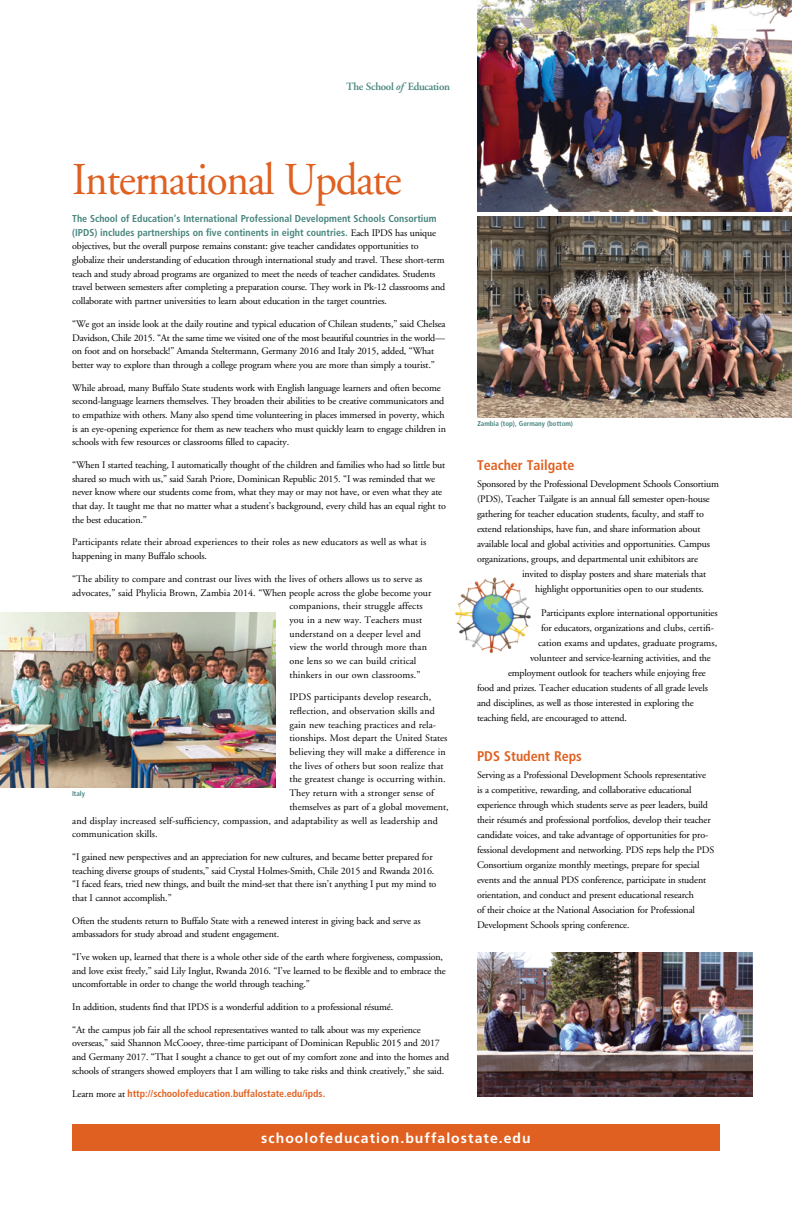
<style>
.page{position:relative;width:792px;height:1224px;background:#fff}
.page>*{position:absolute;margin:0;border:0;box-sizing:border-box;transform-origin:0 0}
.A__Headline__serif_4{font:45.5px "Adobe Garamond";letter-spacing:-.03em;color:#df6020;scale:.95 1}
.t1{font:700 14px "Frutiger";letter-spacing:.075em;color:#fff}
.N__Subheads{font:700 condensed 14px "Frutiger";color:#df6020}
.t2{font:600 11px "Adobe Garamond";letter-spacing:-.025em;color:#47857d}
.D__Body_copy{font:10px/13.7px "Adobe Garamond";letter-spacing:-.015em;color:#000}
.E__Intro_body_copy{font:10px/13.7px "Adobe Garamond";letter-spacing:-.015em;color:#000}
.D__Body_copy-2{font:10px "Adobe Garamond";letter-spacing:.01em;color:#000}
.D__Body_copy-3{font:700 condensed 10px "Frutiger";color:#df6020}
.E__Intro_body_copy-2{font:700 condensed 7px "Frutiger";color:#47857d}
.s1{font-style:italic}
.s2{font-family:"Frutiger";font-weight:700;font-stretch:condensed;color:#47857d}
.s3{font-family:"Adobe Garamond";font-weight:400;font-stretch:normal;color:#000}
</style>
<div class="page">
<img style="left:477px;top:216px;width:315px;height:202px">
<img style="left:477px;top:0;width:315px;height:212px">
<div style="left:72px;top:1124px;width:648px;height:27px;background:#df6020"></div>
<img style="left:0;top:612px;width:276px;height:176px">
<img style="left:477px;top:953px;width:276px;height:144px">
<img style="left:453px;top:575px;width:79px;height:79px;border-radius:40px">
<p class="t2" style="left:346px;top:81px;width:105px">The School <span class="s1">of</span> Education</p>
<p class="A__Headline__serif_4" style="left:72px;top:155px;width:349px">International Update</p>
<p class="E__Intro_body_copy" style="left:72px;top:212px;width:375px"><span class="s2">The School of Education’s International Professional Development Schools Consortium (IPDS) includes partnerships on five continents in eight countries.</span> Each IPDS has unique objectives, but the overall purpose remains constant: give teacher candidates opportunities to globalize their understanding of education through international study and travel. These short-term teach and study abroad programs are organized to meet the needs of teacher candidates. Students travel between semesters after completing a preparation course. They work in Pk-12 classrooms and collaborate with partner universities to learn about education in the target countries.</p>
<p class="D__Body_copy" style="left:72px;top:317px;width:375px">“We got an inside look at the daily routine and typical education of Chilean students,” said Chelsea Davidson, Chile 2015. “At the same time we visited one of the most beautiful countries in the world— on foot and on horseback!” Amanda Steltermann, Germany 2016 and Italy 2015, added, “What better way to explore than through a college program where you are more than simply a tourist.”</p>
<p class="D__Body_copy" style="left:72px;top:381px;width:375px">While abroad, many Buffalo State students work with English language learners and often become second-language learners themselves. They broaden their abilities to be creative communicators and to empathize with others. Many also spend time volunteering in places immersed in poverty, which is an eye-opening experience for them as new teachers who must quickly learn to engage children in schools with few resources or classrooms filled to capacity.</p>
<p class="D__Body_copy" style="left:72px;top:458px;width:375px">“When I started teaching, I automatically thought of the children and families who had so little but shared so much with us,” said Sarah Priore, Dominican Republic 2015. “I was reminded that we never know where our students come from, what they may or may not have, or even what they ate that day. It taught me that no matter what a student’s background, every child has an equal right to the best education.”</p>
<p class="D__Body_copy" style="left:72px;top:536px;width:356px">Participants relate their abroad experiences to their roles as new educators as well as what is happening in many Buffalo schools.</p>
<p class="D__Body_copy" style="left:72px;top:572px;width:352px">“The ability to compare and contrast our lives with the lives of others allows us to serve as</p>
<p class="D__Body_copy" style="left:72px;top:586px;width:361px">advocates,” said Phylicia Brown, Zambia 2014. “When people across the globe become your</p>
<p class="D__Body_copy-2" style="left:290px;top:601px;width:135px">companions, their struggle affects</p>
<p class="D__Body_copy-2" style="left:290px;top:614px;width:134px">you in a new way. Teachers must</p>
<p class="D__Body_copy-2" style="left:290px;top:628px;width:133px">understand on a deeper level and</p>
<p class="D__Body_copy-2" style="left:290px;top:642px;width:139px">view the world through more than</p>
<p class="D__Body_copy-2" style="left:290px;top:655px;width:128px">one lens so we can build critical</p>
<p class="D__Body_copy-2" style="left:290px;top:669px;width:132px">thinkers in our own classrooms.”</p>
<p class="D__Body_copy-2" style="left:290px;top:692px;width:143px">IPDS participants develop research,</p>
<p class="D__Body_copy-2" style="left:290px;top:706px;width:147px">reflection, and observation skills and</p>
<p class="D__Body_copy-2" style="left:290px;top:719px;width:148px">gain new teaching practices and rela-</p>
<p class="D__Body_copy" style="left:290px;top:732px;width:159px">tionships. Most depart the United States</p>
<p class="D__Body_copy-2" style="left:290px;top:747px;width:158px">believing they will make a difference in</p>
<p class="D__Body_copy-2" style="left:290px;top:760px;width:156px">the lives of others but soon realize that</p>
<p class="D__Body_copy-2" style="left:290px;top:774px;width:158px">the greatest change is occurring within.</p>
<p class="D__Body_copy-2" style="left:290px;top:788px;width:146px">They return with a stronger sense of</p>
<p class="D__Body_copy" style="left:290px;top:800px;width:161px">themselves as part of a global movement,</p>
<p class="D__Body_copy-2" style="left:72px;top:815px;width:367px">and display increased self-sufficiency, compassion, and adaptability as well as leadership and</p>
<p class="D__Body_copy" style="left:72px;top:827px;width:87px">communication skills.</p>
<p class="D__Body_copy" style="left:72px;top:850px;width:366px">“I gained new perspectives and an appreciation for new cultures, and became better prepared for teaching diverse groups of students,” said Crystal Holmes-Smith, Chile 2015 and Rwanda 2016. “I faced fears, tried new things, and built the mind-set that there isn’t anything I put my mind to that I cannot accomplish.”</p>
<p class="D__Body_copy" style="left:72px;top:914px;width:350px">Often the students return to Buffalo State with a renewed interest in giving back and serve as ambassadors for study abroad and student engagement.</p>
<p class="D__Body_copy" style="left:72px;top:950px;width:375px">“I’ve woken up, learned that there is a whole other side of the earth where forgiveness, compassion, and love exist freely,” said Lily Inglut, Rwanda 2016. “I’ve learned to be flexible and to embrace the uncomfortable in order to change the world through teaching.”</p>
<p class="D__Body_copy" style="left:72px;top:1000px;width:322px">In addition, students find that IPDS is a wonderful addition to a professional résumé.</p>
<p class="D__Body_copy" style="left:72px;top:1023px;width:379px">“At the campus job fair all the school representatives wanted to talk about was my experience overseas,” said Shannon McCooey, three-time participant of Dominican Republic 2015 and 2017 and Germany 2017. “That I sought a chance to get out of my comfort zone and into the homes and schools of strangers showed employers that I am willing to take risks and think creatively,” she said.</p>
<p class="D__Body_copy-3" style="left:72px;top:1087px;width:255px"><span class="s3">Learn more at</span> http://schoolofeducation.buffalostate.edu/ipds.</p>
<p class="E__Intro_body_copy-2" style="left:72px;top:789px;width:14px">Italy</p>
<p class="E__Intro_body_copy-2" style="left:477px;top:419px;width:97px">Zambia (top), Germany (bottom)</p>
<p class="N__Subheads" style="left:477px;top:456px;width:99px">Teacher Tailgate</p>
<p class="D__Body_copy" style="left:477px;top:477px;width:244px">Sponsored by the Professional Development Schools Consortium</p>
<p class="D__Body_copy" style="left:477px;top:492px;width:234px">(PDS), Teacher Tailgate is an annual fall semester open-house</p>
<p class="D__Body_copy" style="left:477px;top:507px;width:228px">gathering for teacher education students, faculty, and staff to</p>
<p class="D__Body_copy" style="left:477px;top:522px;width:225px">extend relationships, have fun, and share information about</p>
<p class="D__Body_copy" style="left:477px;top:537px;width:234px">available local and global activities and opportunities. Campus</p>
<p class="D__Body_copy" style="left:477px;top:552px;width:223px">organizations, groups, and departmental unit exhibitors are</p>
<p class="D__Body_copy" style="left:522px;top:567px;width:186px">invited to display posters and share materials that</p>
<p class="D__Body_copy" style="left:535px;top:582px;width:171px">highlight opportunities open to our students.</p>
<p class="D__Body_copy" style="left:541px;top:606px;width:178px">Participants explore international opportunities</p>
<p class="D__Body_copy" style="left:541px;top:621px;width:174px">for educators, organizations and clubs, certifi-</p>
<p class="D__Body_copy" style="left:538px;top:636px;width:181px">cation exams and updates, graduate programs,</p>
<p class="D__Body_copy" style="left:530px;top:651px;width:182px">volunteer and service-learning activities, and the</p>
<p class="D__Body_copy" style="left:508px;top:666px;width:199px">employment outlook for teachers while enjoying free</p>
<p class="D__Body_copy" style="left:477px;top:681px;width:232px">food and prizes. Teacher education students of all grade levels</p>
<p class="D__Body_copy" style="left:477px;top:696px;width:218px">and disciplines, as well as those interested in exploring the</p>
<p class="D__Body_copy" style="left:477px;top:711px;width:151px">teaching field, are encouraged to attend.</p>
<p class="N__Subheads" style="left:477px;top:748px;width:106px">PDS Student Reps</p>
<p class="D__Body_copy" style="left:477px;top:768px;width:239px;line-height:15px">Serving as a Professional Development Schools representative<br>is a competitive, rewarding, and collaborative educational experience through which students serve as peer leaders, build their résumés and professional portfolios, develop their teacher candidate voices, and take advantage of opportunities for pro&shy;fessional development and networking. PDS reps help the PDS Consortium organize monthly meetings, prepare for special events and the annual PDS conference, participate in student orientation, and conduct and present educational research<br>of their choice at the National Association for Professional Development Schools spring conference.</p>
<p class="t1" style="left:261px;top:1130px;width:271px">schoolofeducation.buffalostate.edu</p>
</div>
